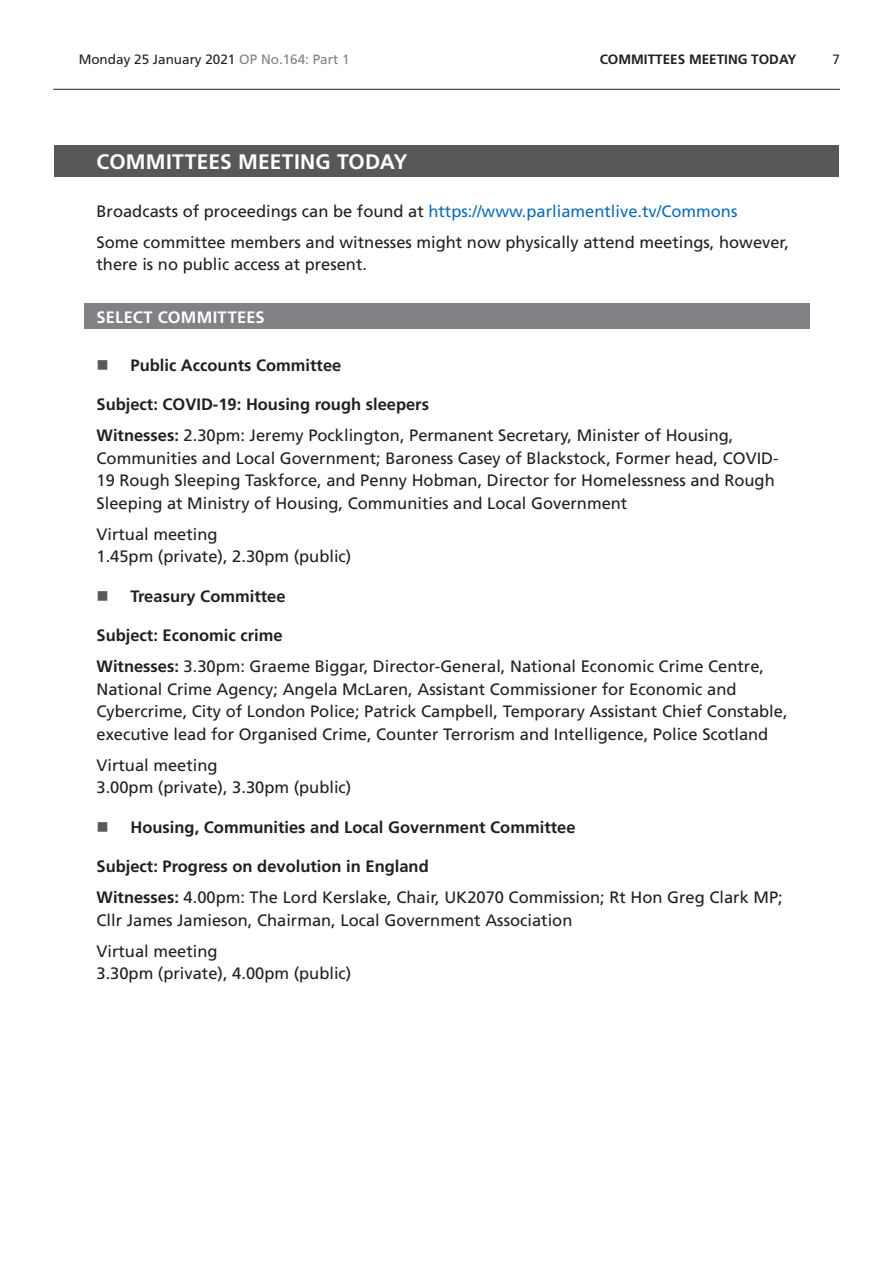
<style>
.page{position:relative;width:893px;height:1263px;background:#fff}
.page>*{position:absolute;margin:0;border:0;box-sizing:border-box;transform-origin:0 0}
.Heading1Grey{font:700 21px "Frutiger LT Std";letter-spacing:.01em;color:#fff}
.t1{font:16.5px/22.5px "Frutiger LT Std";color:#231f20}
.BoldTimingHeading{font:700 16.5px "Frutiger LT Std";color:#231f20}
.t2{font:16.5px "Frutiger LT Std";color:#0f6eb8}
.Heading2Grey{font:700 16.5px "Frutiger LT Std";letter-spacing:.015em;color:#fff}
.t3{font:13.5px "Frutiger LT Std";color:#231f20}
.t4{font:700 13.5px "Frutiger LT Std";color:#231f20}
.s1{color:#808285}
.s2{color:#231f20}
.s3{font-weight:700}
</style>
<div class="page">
<hr style="left:53px;top:89px;width:787px;height:1px;background:#231f20">
<div style="left:54px;top:146px;width:785px;height:31px;background:#57585a"></div>
<div style="left:84px;top:304px;width:725px;height:25px;background:#808285"></div>
<p class="t3" style="left:79px;top:52px;width:272px">Monday 25 January 2021 <span class="s1">OP No.164: Part 1</span></p>
<p class="t4" style="left:600px;top:52px;width:18px">Committees</p>
<p class="t4" style="left:689px;top:52px;width:22px">Meeting</p>
<p class="t4" style="left:751px;top:52px;width:18px">Today</p>
<p class="t3" style="left:832px;top:52px;width:9px">7</p>
<h2 class="Heading1Grey" style="left:97px;top:149px;width:313px">COMMITTEES MEETING TODAY</h2>
<p class="t2" style="left:97px;top:201px;width:642px"><span class="s2">Broadcasts of proceedings can be found at</span> https://www.parliamentlive.tv/Commons</p>
<p class="t1" style="left:97px;top:231px;width:694px">Some committee members and witnesses might now physically attend meetings, however, there is no public access at present.</p>
<h2 class="Heading2Grey" style="left:97px;top:307px;width:170px">SELECT COMMITTEES</h2>
<p class="BoldTimingHeading" style="left:131px;top:355px;width:212px">Public Accounts Committee</p>
<p class="BoldTimingHeading" style="left:97px;top:395px;width:334px">Subject: COVID-19: Housing rough sleepers</p>
<p class="t1" style="left:97px;top:424px;width:684px"><span class="s3">Witnesses:</span> 2.30pm: Jeremy Pocklington, Permanent Secretary, Minister of Housing, Communities and Local Government; Baroness Casey of Blackstock, Former head, COVID-19 Rough Sleeping Taskforce, and Penny Hobman, Director for Homelessness and Rough Sleeping at Ministry of Housing, Communities and Local Government</p>
<p class="t1" style="left:97px;top:523px;width:256px">Virtual meeting<br>1.45pm (private), 2.30pm (public)</p>
<p class="BoldTimingHeading" style="left:131px;top:586px;width:156px">Treasury Committee</p>
<p class="BoldTimingHeading" style="left:97px;top:626px;width:188px">Subject: Economic crime</p>
<p class="t1" style="left:97px;top:655px;width:693px"><span class="s3">Witnesses:</span> 3.30pm: Graeme Biggar, Director-General, National Economic Crime Centre, National Crime Agency; Angela McLaren, Assistant Commissioner for Economic and Cybercrime, City of London Police; Patrick Campbell, Temporary Assistant Chief Constable, executive lead for Organised Crime, Counter Terrorism and Intelligence, Police Scotland</p>
<p class="t1" style="left:97px;top:754px;width:256px">Virtual meeting<br>3.00pm (private), 3.30pm (public)</p>
<p class="BoldTimingHeading" style="left:131px;top:817px;width:446px">Housing, Communities and Local Government Committee</p>
<p class="BoldTimingHeading" style="left:97px;top:857px;width:334px">Subject: Progress on devolution in England</p>
<p class="t1" style="left:97px;top:886px;width:688px"><span class="s3">Witnesses:</span> 4.00pm: The Lord Kerslake, Chair, UK2070 Commission; Rt Hon Greg Clark MP;<br>Cllr James Jamieson, Chairman, Local Government Association</p>
<p class="t1" style="left:97px;top:940px;width:256px">Virtual meeting<br>3.30pm (private), 4.00pm (public)</p>
</div>
